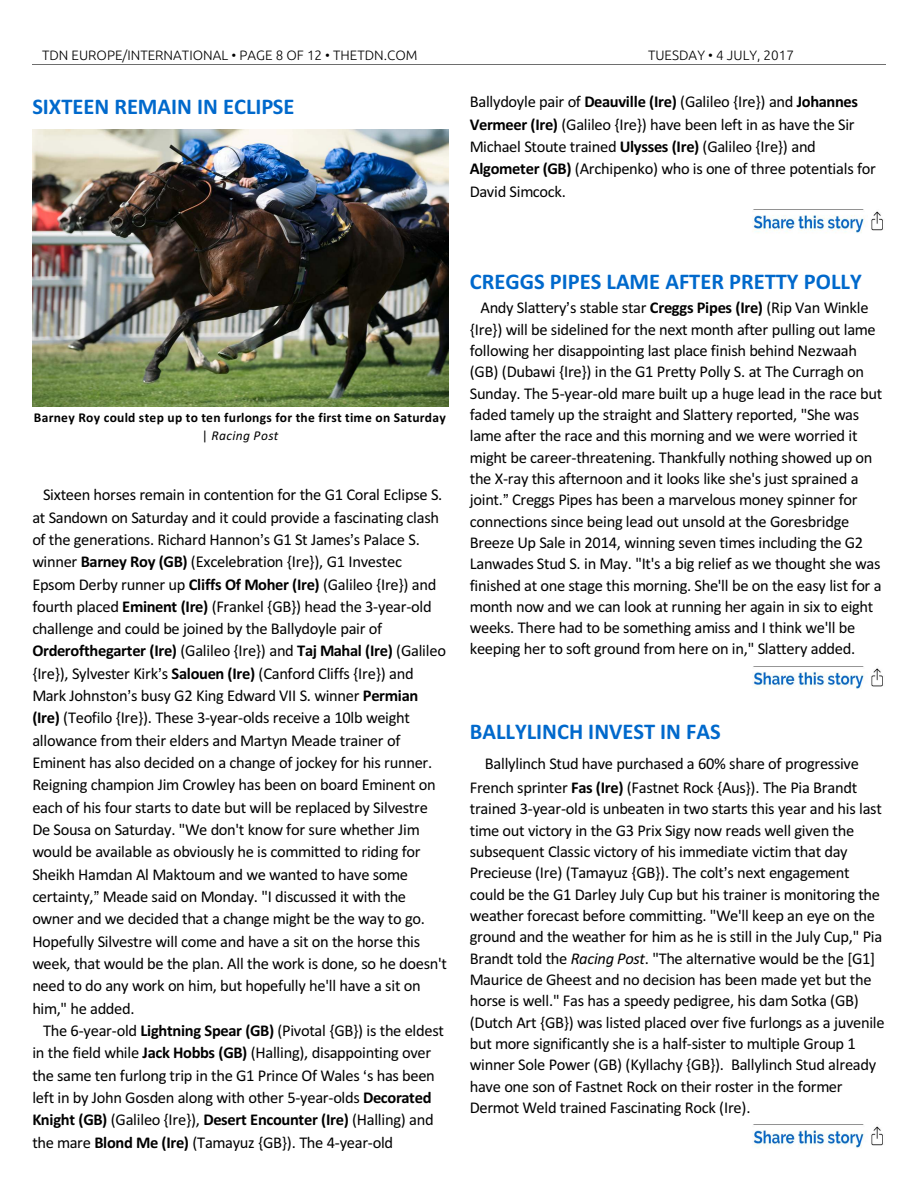
<style>
.page{position:relative;width:918px;height:1188px;background:#fff}
.page>*{position:absolute;margin:0;border:0;box-sizing:border-box;transform-origin:0 0}
.t1{font:700 22.5px "Calibri";color:#0069cc}
.t2{font:16.5px/22.4px "Calibri";letter-spacing:-.02em;color:#000}
.t3{font:700 13.5px/18.9px "Calibri";letter-spacing:.02em;color:#000;text-align:center}
.t4{font:300 13.5px "Ubuntu";color:#000}
.s1{font-weight:700}
.s2{font-weight:400}
.s3{font-weight:400;font-style:italic}
.s4{font-style:italic}
</style>
<div class="page">
<hr style="left:32px;top:64px;width:853px;height:1px;background:#6e6e6e">
<img style="left:32px;top:130px;width:416px;height:276px">
<img style="left:752px;top:209px;width:131px;height:24px">
<img style="left:752px;top:666px;width:131px;height:23px">
<img style="left:752px;top:1126px;width:131px;height:22px">
<p class="t4" style="left:42px;top:49px;width:377px">TDN EUROPE/INTERNATIONAL • PAGE 8 OF 12 • THETDN.COM</p>
<p class="t4" style="left:648px;top:49px;width:148px">TUESDAY • 4 JULY, 2017</p>
<h1 class="t1" style="left:32px;top:97px;width:264px">SIXTEEN REMAIN IN ECLIPSE</h1>
<p class="t2" style="left:470px;top:92px;width:408px">Ballydoyle pair of <span class="s1">Deauville (Ire)</span> (Galileo {Ire}) and <span class="s1">Johannes Vermeer (Ire)</span> (Galileo {Ire}) have been left in as have the Sir Michael Stoute trained <span class="s1">Ulysses (Ire)</span> (Galileo {Ire}) and <span class="s1">Algometer (GB)</span> (Archipenko) who is one of three potentials for David Simcock.</p>
<p class="t3" style="left:34px;top:409px;width:414px">Barney Roy could step up to ten furlongs for the first time on Saturday <span class="s2">|</span> <span class="s3">Racing Post</span></p>
<p class="t2" style="left:32px;top:485px;width:416px;text-indent:11px">Sixteen horses remain in contention for the G1 Coral Eclipse S. at Sandown on Saturday and it could provide a fascinating clash of the generations. Richard Hannon s G1 St James s Palace S. winner <span class="s1">Barney Roy (GB)</span> (Excelebration {Ire}), G1 Investec Epsom Derby runner up <span class="s1">Cliffs Of Moher (Ire)</span> (Galileo {Ire}) and fourth placed <span class="s1">Eminent (Ire)</span> (Frankel {GB}) head the 3-year-old challenge and could be joined by the Ballydoyle pair of <span class="s1">Orderofthegarter (Ire)</span> (Galileo {Ire}) and <span class="s1">Taj Mahal (Ire)</span> (Galileo {Ire}), Sylvester Kirk s <span class="s1">Salouen (Ire)</span> (Canford Cliffs {Ire}) and Mark Johnston s busy G2 King Edward VII S. winner <span class="s1">Permian (Ire)</span> (Teofilo {Ire}). These 3-year-olds receive a 10lb weight allowance from their elders and Martyn Meade trainer of Eminent has also decided on a change of jockey for his runner.<br>Reigning champion Jim Crowley has been on board Eminent on each of his four starts to date but will be replaced by Silvestre De Sousa on Saturday. "We don't know for sure whether Jim would be available as obviously he is committed to riding for Sheikh Hamdan Al Maktoum and we wanted to have some certainty, Meade said on Monday. "I discussed it with the owner and we decided that a change might be the way to go.<br>Hopefully Silvestre will come and have a sit on the horse this week, that would be the plan. All the work is done, so he doesn't need to do any work on him, but hopefully he'll have a sit on him," he added.</p>
<p class="t2" style="left:32px;top:1021px;width:413px;text-indent:11px">The 6-year-old <span class="s1">Lightning Spear (GB)</span> (Pivotal {GB}) is the eldest in the field while <span class="s1">Jack Hobbs (GB)</span> (Halling), disappointing over the same ten furlong trip in the G1 Prince Of Wales s has been left in by John Gosden along with other 5-year-olds <span class="s1">Decorated Knight (GB)</span> (Galileo {Ire}), <span class="s1">Desert Encounter (Ire)</span> (Halling) and the mare <span class="s1">Blond Me (Ire)</span> (Tamayuz {GB}). The 4-year-old</p>
<h1 class="t1" style="left:470px;top:272px;width:393px">CREGGS PIPES LAME AFTER PRETTY POLLY</h1>
<p class="t2" style="left:470px;top:298px;width:414px;line-height:21.3px;text-indent:11px">Andy Slattery s stable star <span class="s1">Creggs Pipes (Ire)</span> (Rip Van Winkle {Ire}) will be sidelined for the next month after pulling out lame following her disappointing last place finish behind Nezwaah (GB) (Dubawi {Ire}) in the G1 Pretty Polly S. at The Curragh on Sunday. The 5-year-old mare built up a huge lead in the race but faded tamely up the straight and Slattery reported, "She was lame after the race and this morning and we were worried it might be career-threatening. Thankfully nothing showed up on the X-ray this afternoon and it looks like she's just sprained a joint. Creggs Pipes has been a marvelous money spinner for connections since being lead out unsold at the Goresbridge Breeze Up Sale in 2014, winning seven times including the G2<br>Lanwades Stud S. in May. "It's a big relief as we thought she was finished at one stage this morning. She'll be on the easy list for a month now and we can look at running her again in six to eight weeks. There had to be something amiss and I think we'll be keeping her to soft ground from here on in," Slattery added.</p>
<h1 class="t1" style="left:470px;top:722px;width:253px">BALLYLINCH INVEST IN FAS</h1>
<p class="t2" style="left:470px;top:753px;width:391px;line-height:24px;text-align:right">Ballylinch Stud have purchased a 60% share of progressive<br>French sprinter <span class="s1">Fas (Ire)</span> (Fastnet Rock {Aus}). The Pia Brandt</p>
<p class="t2" style="left:470px;top:800px;width:416px;line-height:21.3px">trained 3-year-old is unbeaten in two starts this year and his last time out victory in the G3 Prix Sigy now reads well given the subsequent Classic victory of his immediate victim that day Precieuse (Ire) (Tamayuz {GB}). The colt s next engagement could be the G1 Darley July Cup but his trainer is monitoring the weather forecast before committing. "We'll keep an eye on the ground and the weather for him as he is still in the July Cup," Pia Brandt told the <span class="s4">Racing Post</span>. "The alternative would be the [G1] Maurice de Gheest and no decision has been made yet but the horse is well." Fas has a speedy pedigree, his dam Sotka (GB) (Dutch Art {GB}) was listed placed over five furlongs as a juvenile but more significantly she is a half-sister to multiple Group 1 winner Sole Power (GB) (Kyllachy {GB}). Ballylinch Stud already have one son of Fastnet Rock on their roster in the former Dermot Weld trained Fascinating Rock (Ire).</p>
</div>
